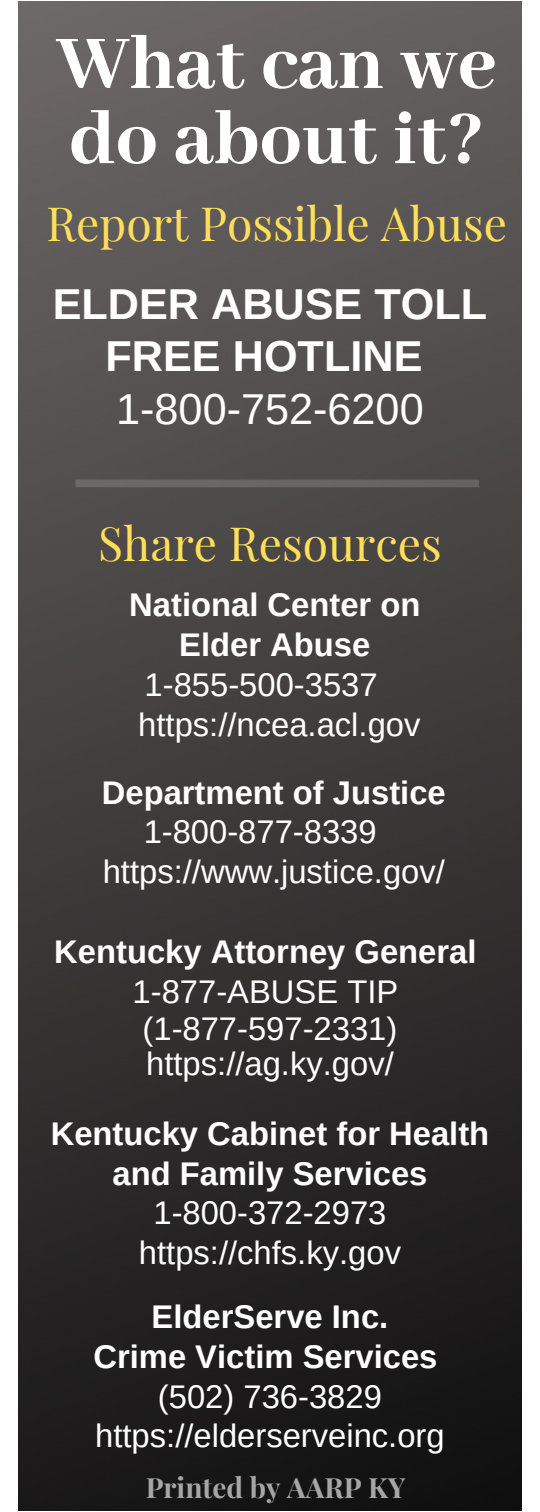
<style>
.page{position:relative;width:540px;height:1512px;background:#fff}
.page>*{position:absolute;margin:0;border:0;box-sizing:border-box;transform-origin:0 0}
.t1{font:800 83.4px/75.3px "Abhaya Libre";color:#fff}
.t2{font:46.2px "Playfair Display";color:#ffde59}
.t3{font:700 43.2px/52.5px "Arimo";color:#fff;text-align:center}
.t4{font:32.7px/39.9px "Arimo";color:#fff;text-align:center}
.t5{font:700 32.7px/39.9px "Arimo";color:#fff;text-align:center}
.t6{font:700 27.9px "Playfair Display";color:#a6a6a6}
.s1{font-weight:400}
.s2{font-weight:700}
</style>
<div class="page">
<img style="left:18px;top:1px;width:504px;height:1510px">
<div style="left:75px;top:480px;width:404px;height:7px;background:#686565"></div>
<p class="t1" style="left:57px;top:29px;width:441px">What can we do about it?</p>
<p class="t2" style="left:46px;top:188px;width:462px">Report Possible Abuse</p>
<p class="t3" style="left:53px;top:279px;width:436px">ELDER ABUSE TOLL<br>FREE HOTLINE<br><span class="s1">1-800-752-6200</span></p>
<p class="t2" style="left:98px;top:508px;width:345px">Share Resources</p>
<p class="t5" style="left:129px;top:586px;width:293px">National Center on</p>
<p class="t5" style="left:179px;top:625px;width:193px">Elder Abuse</p>
<p class="t4" style="left:145px;top:665px;width:235px">1-855-500-3537</p>
<p class="t4" style="left:138px;top:705px;width:284px">https://ncea.acl.gov</p>
<p class="t5" style="left:102px;top:773px;width:345px">Department of Justice</p>
<p class="t4" style="left:144px;top:812px;width:235px">1-800-877-8339</p>
<p class="t4" style="left:103px;top:852px;width:344px">https://www.justice.gov/</p>
<p class="t4" style="left:54px;top:933px;width:424px;line-height:37.5px"><span class="s2">Kentucky Attorney General<br></span>1-877-ABUSE TIP (1-877-597-2331) https://ag.ky.gov/</p>
<p class="t5" style="left:51px;top:1114px;width:440px">Kentucky Cabinet for Health and Family Services<br><span class="s1">1-800-372-2973 https://chfs.ky.gov</span></p>
<p class="t4" style="left:93px;top:1297px;width:353px"><span class="s2">ElderServe Inc.<br>Crime Victim Services </span>(502) 736-3829 https://elderserveinc.org</p>
<p class="t6" style="left:146px;top:1465px;width:261px">Printed by AARP KY</p>
</div>
